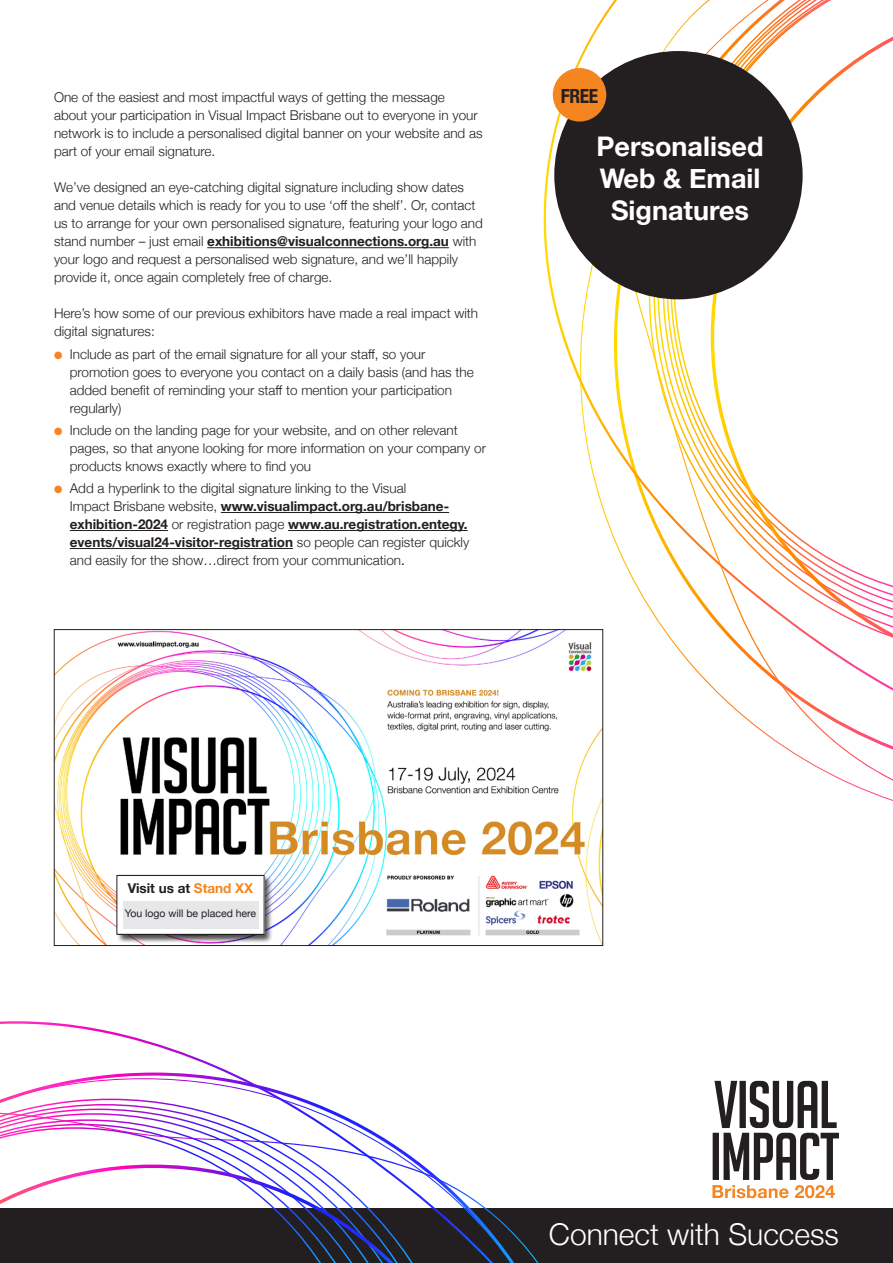
<style>
.page{position:relative;width:893px;height:1263px;background:#fff}
.page>*{position:absolute;margin:0;border:0;box-sizing:border-box;transform-origin:0 0}
.t1{font:300 30px "Helvetica Neue";color:#fff}
.t2{font:700 27px/32.4px "Helvetica Neue";color:#fff;text-align:center}
.t3{font:700 condensed 19.5px "Helvetica Neue";color:#231f20}
.t4{font:300 13.5px/18px "Helvetica Neue";color:#231f20}
.t5{font:700 13.5px "Helvetica Neue";color:#231f20}
.t6{font:10.5px "Helvetica Neue";color:#231f20}
.s1{font-weight:700}
.s2{color:#f58520}
.s3{font-weight:400}
</style>
<div class="page">
<div style="left:0;top:1208px;width:893px;height:55px;background:#231f20"></div>
<svg style="left:712px;top:1081px;width:127px;height:117px"></svg>
<hr style="left:207px;top:247px;width:242px;height:1px;background:#231f20">
<hr style="left:221px;top:512px;width:228px;height:1px;background:#231f20">
<hr style="left:70px;top:530px;width:98px;height:1px;background:#231f20">
<hr style="left:288px;top:530px;width:180px;height:1px;background:#231f20">
<hr style="left:70px;top:548px;width:223px;height:1px;background:#231f20">
<svg style="left:603px;top:690px;width:290px;height:111px"></svg>
<svg style="left:543px;top:0;width:350px;height:690px"></svg>
<svg style="left:649px;top:0;width:62px;height:657px"></svg>
<svg style="left:711px;top:0;width:182px;height:677px"></svg>
<div style="left:554px;top:51px;width:249px;height:248px;background:#231f20;border-radius:50%"></div>
<div style="left:553px;top:68px;width:53px;height:54px;background:#f58520;border-radius:50%"></div>
<svg style="left:0;top:1021px;width:304px;height:78px"></svg>
<svg style="left:0;top:1099px;width:421px;height:65px"></svg>
<svg style="left:0;top:1164px;width:495px;height:99px"></svg>
<img style="left:56px;top:631px;width:545px;height:313px">
<div style="left:116px;top:875px;width:157px;height:68px;background:#231f20;opacity:.5"></div>
<div style="left:117px;top:875px;width:147px;height:59px;background:#fff"></div>
<div style="left:117px;top:875px;width:147px;height:60px;border:1px solid #231f20"></div>
<div style="left:123px;top:901px;width:136px;height:28px;background:#e6e7e9"></div>
<p class="t4" style="left:54px;top:88px;width:430px">One of the easiest and most impactful ways of getting the message<br>about your participation in Visual Impact Brisbane out to everyone in your network is to include a personalised digital banner on your website and as part of your email signature.</p>
<p class="t4" style="left:54px;top:178px;width:430px">We’ve designed an eye-catching digital signature including show dates and venue details which is ready for you to use ‘off the shelf’. Or, contact us to arrange for your own personalised signature, featuring your logo and stand number – just email <span class="s1">exhibitions@visualconnections.org.au</span> with your logo and request a personalised web signature, and we’ll happily provide it, once again completely free of charge.</p>
<p class="t4" style="left:54px;top:304px;width:426px">Here’s how some of our previous exhibitors have made a real impact with digital signatures:</p>
<p class="t4" style="left:70px;top:344px;width:405px;text-indent:-16px"><span class="s2">●</span> Include as part of the email signature for all your staff, so your promotion goes to everyone you contact on a daily basis (and has the added benefit of reminding your staff to mention your participation regularly)</p>
<p class="t4" style="left:70px;top:420px;width:418px;text-indent:-16px"><span class="s2">●</span> Include on the landing page for your website, and on other relevant pages, so that anyone looking for more information on your company or products knows exactly where to find you</p>
<p class="t4" style="left:70px;top:478px;width:401px;text-indent:-16px"><span class="s2">●</span> Add a hyperlink to the digital signature linking to the Visual<br>Impact Brisbane website, <span class="s1">www.visualimpact.org.au/brisbane&shy;exhibition-2024</span> or registration page <span class="s1">www.au.registration.entegy. events/visual24-visitor-registration</span> so people can register quickly and easily for the show…direct from your communication<span class="s3">.</span></p>
<h3 class="t3" style="left:561px;top:80px;width:39px">FREE</h3>
<h2 class="t2" style="left:597px;top:130px;width:168px">Personalised<br>Web &amp; Email<br>Signatures</h2>
<p class="t5" style="left:128px;top:877px;width:127px">Visit us at <span class="s2">Stand XX</span></p>
<p class="t6" style="left:125px;top:906px;width:133px">You logo will be placed here</p>
<h1 class="t1" style="left:549px;top:1210px;width:292px">Connect with Success</h1>
</div>
